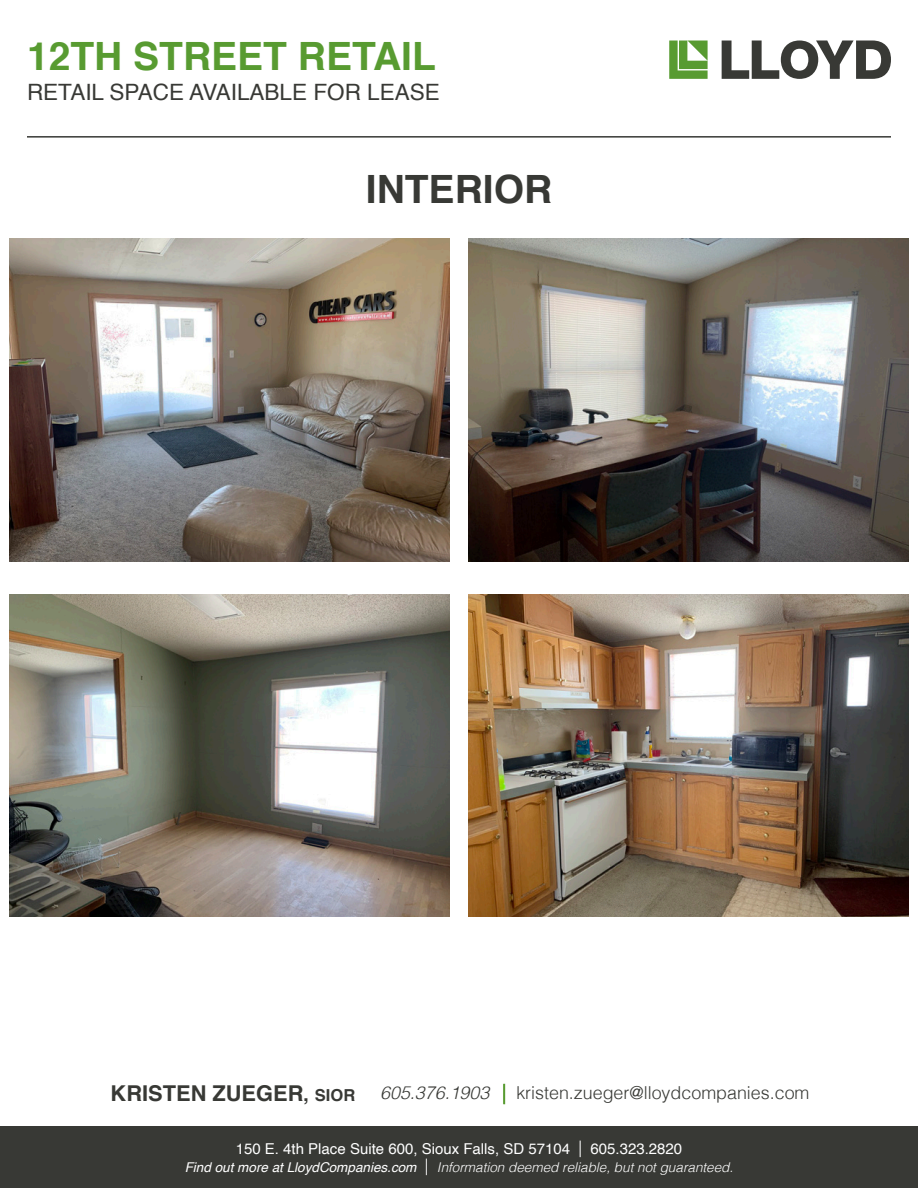
<style>
.page{position:relative;width:918px;height:1188px;background:#fff}
.page>*{position:absolute;margin:0;border:0;box-sizing:border-box;transform-origin:0 0}
.t1{font:700 39px "Helvetica";color:#589b31}
.t2{font:700 39px "Helvetica";color:#383935}
.t3{font:22.5px "Helvetica";color:#383935}
.t4{font:700 21.75px "Helvetica";color:#383935}
.t5{font:300 17.85px "Helvetica";color:#383935}
.t6{font:15px "Helvetica";color:#fff}
.t7{font:italic 300 13.5px "Helvetica";color:#fff}
.s1{font-size:19.5px}
.s2{font-size:16.5px}
.s3{font-style:italic}
.s4{font-style:italic;color:#589b31}
.s5{font-weight:300;font-size:16.5px}
.s6{font-weight:400}
.s7{font-style:normal;font-size:16.5px}
</style>
<div class="page">
<svg style="left:669px;top:41px;width:39px;height:38px"></svg>
<svg style="left:722px;top:40px;width:169px;height:39px"></svg>
<hr style="left:27px;top:136px;width:864px;height:2px;background:#383935">
<div style="left:0;top:1126px;width:918px;height:62px;background:#383935"></div>
<img style="left:10px;top:239px;width:439px;height:323px">
<img style="left:469px;top:239px;width:439px;height:323px">
<img style="left:10px;top:594px;width:439px;height:323px">
<img style="left:469px;top:594px;width:439px;height:323px">
<p class="t1" style="left:27px;top:25px;width:410px">12TH STREET RETAIL</p>
<p class="t3" style="left:27px;top:75px;width:414px">RETAIL SPACE AVAILABLE FOR LEASE</p>
<p class="t2" style="left:366px;top:157px;width:188px">INTERIOR</p>
<p class="t4" style="left:111px;top:1075px;width:246px">KRISTEN ZUEGER<span class="s1">,</span> <span class="s2">SIOR</span></p>
<p class="t5" style="left:380px;top:1077px;width:431px"><span class="s3">605.376.1903</span> <span class="s4">|</span> kristen.zueger@lloydcompanies.com</p>
<p class="t6" style="left:236px;top:1137px;width:448px">150 E. 4th Place Suite 600, Sioux Falls, SD 57104 <span class="s5">|</span> 605.323.2820</p>
<p class="t7" style="left:185px;top:1156px;width:550px"><span class="s6">Find out more at LloydCompanies.com</span> <span class="s7">|</span> Information deemed reliable, but not guaranteed.</p>
</div>
